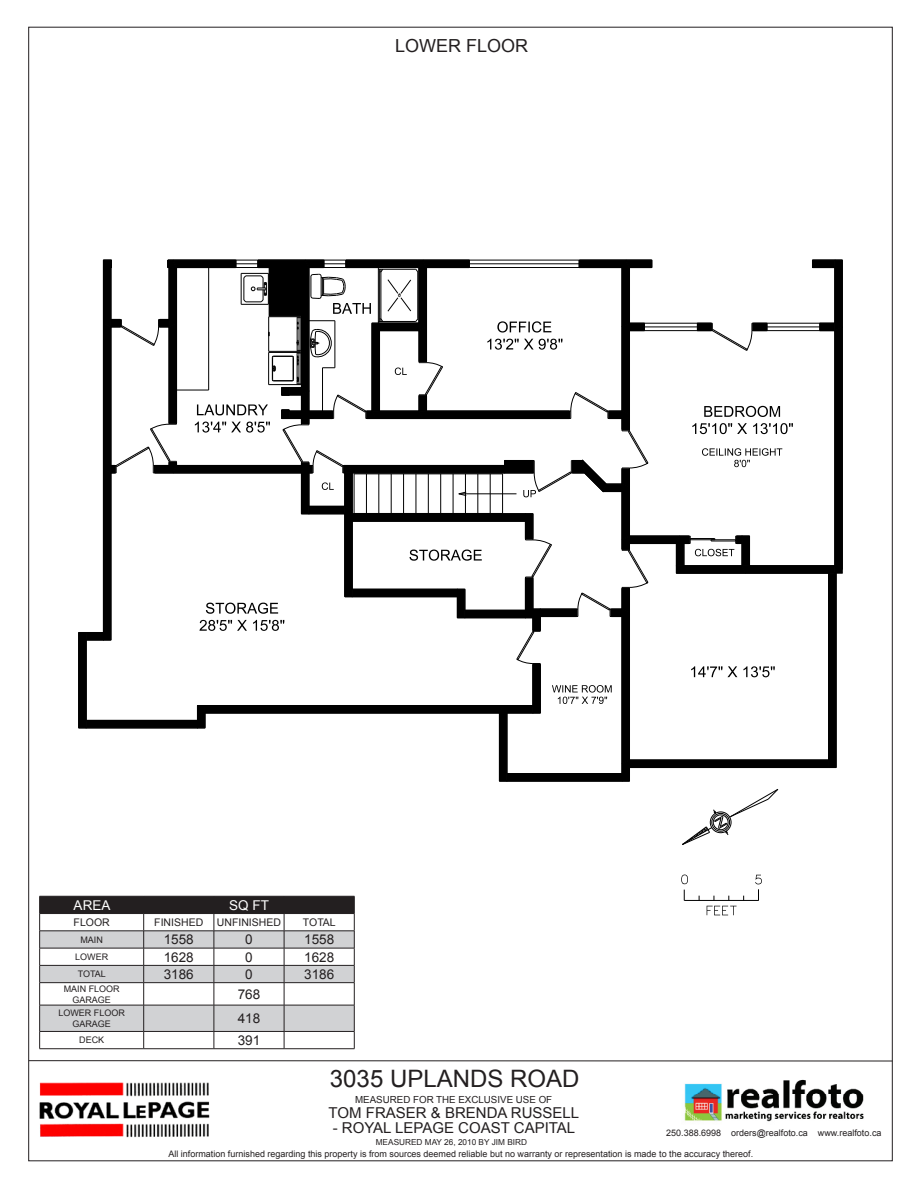
<style>
.page{position:relative;width:918px;height:1188px;background:#fff}
.page>*{position:absolute;margin:0;border:0;box-sizing:border-box;transform-origin:0 0}
.t1{font:24px "Arial";color:#231f20}
.t2{font:18px "Arial";color:#231f20}
.t3{font:15px "Arial";color:#231f20}
.t4{font:13.5px "Arial";color:#231f20}
.t5{font:13.5px "Arial";color:#fff}
.t6{font:10.5px "Arial";color:#231f20}
.t7{font:9.75px "Arial";color:#231f20}
.t8{font:9px/10.8px "Arial";color:#231f20;text-align:center}
.t9{font:8.25px "Arial";color:#231f20}
</style>
<div class="page">
<img style="left:684px;top:1079px;width:180px;height:43px">
<hr style="left:29px;top:1060px;width:864px;height:1px;background:#231f20">
<svg style="left:39px;top:896px;width:316px;height:153px"></svg>
<hr style="left:39px;top:1048px;width:105px;height:1px;background:#231f20">
<hr style="left:144px;top:1048px;width:70px;height:1px;background:#231f20">
<hr style="left:214px;top:1048px;width:70px;height:1px;background:#231f20">
<hr style="left:284px;top:1048px;width:70px;height:1px;background:#231f20">
<img style="left:39px;top:1082px;width:171px;height:56px">
<div style="left:78px;top:632px;width:9px;height:96px;background:#1b1b1b"></div>
<hr style="left:78px;top:633px;width:1px;height:95px;background:#000">
<hr style="left:684px;top:900px;width:75px;height:1px;background:#000">
<svg style="left:682px;top:789px;width:97px;height:56px"></svg>
<div style="left:710px;top:812px;width:21px;height:21px;border:1px solid #000;border-radius:50%"></div>
<div style="left:711px;top:813px;width:19px;height:19px;border:1px solid #000;border-radius:50%"></div>
<div style="left:713px;top:815px;width:16px;height:15px;border:1px solid #000;border-radius:50%"></div>
<svg style="left:755px;top:875px;width:7px;height:25px"></svg>
<svg style="left:681px;top:875px;width:7px;height:9px"></svg>
<svg style="left:707px;top:906px;width:30px;height:9px"></svg>
<svg style="left:79px;top:259px;width:764px;height:523px"></svg>
<p class="t2" style="left:395px;top:36px;width:85px">LOWER FLOOR</p>
<h3 class="t5" style="left:74px;top:897px;width:11px">AREA</h3>
<h3 class="t5" style="left:229px;top:897px;width:41px">sq ft</h3>
<p class="t6" style="left:74px;top:916px;width:9px">FLOOR</p>
<p class="t6" style="left:154px;top:916px;width:7px">FINISHED</p>
<p class="t6" style="left:217px;top:916px;width:8px">UNFINISHED</p>
<p class="t6" style="left:303px;top:916px;width:8px">TOTAL</p>
<p class="t8" style="left:80px;top:934px;width:7px">MAIN</p>
<h3 class="t4" style="left:164px;top:932px;width:32px">1558</h3>
<h3 class="t4" style="left:245px;top:932px;width:9px">0</h3>
<h3 class="t4" style="left:304px;top:932px;width:32px">1558</h3>
<p class="t8" style="left:75px;top:951px;width:28px">LOWER</p>
<h3 class="t4" style="left:164px;top:949px;width:32px">1628</h3>
<h3 class="t4" style="left:245px;top:949px;width:9px">0</h3>
<h3 class="t4" style="left:304px;top:949px;width:32px">1628</h3>
<p class="t8" style="left:78px;top:969px;width:7px">TOTAL</p>
<h3 class="t4" style="left:164px;top:967px;width:32px">3186</h3>
<h3 class="t4" style="left:245px;top:967px;width:9px">0</h3>
<h3 class="t4" style="left:304px;top:967px;width:32px">3186</h3>
<p class="t8" style="left:64px;top:983px;width:58px">Main Floor garage</p>
<h3 class="t4" style="left:238px;top:986px;width:24px">768</h3>
<p class="t8" style="left:58px;top:1008px;width:68px">Lower Floor<br>Garage</p>
<h3 class="t4" style="left:238px;top:1011px;width:24px">418</h3>
<p class="t8" style="left:79px;top:1035px;width:27px">deck</p>
<h3 class="t4" style="left:238px;top:1033px;width:24px">391</h3>
<h1 class="t1" style="left:330px;top:1065px;width:251px">3035 uplands road</h1>
<p class="t7" style="left:355px;top:1094px;width:199px">measured for the exclusive use of</p>
<h3 class="t3" style="left:329px;top:1104px;width:252px">tom fraser &amp; brenda russell</h3>
<h3 class="t3" style="left:333px;top:1119px;width:244px">- Royal lepage coast capital</h3>
<p class="t9" style="left:376px;top:1138px;width:153px">measured may 26, 2010 by jim bird</p>
<p class="t8" style="left:666px;top:1128px;width:217px">250.388.6998 orders@realfoto.ca www.realfoto.ca</p>
<p class="t8" style="left:168px;top:1148px;width:586px">All information furnished regarding this property is from sources deemed reliable but no warranty or representation is made to the accuracy thereof.</p>
</div>
